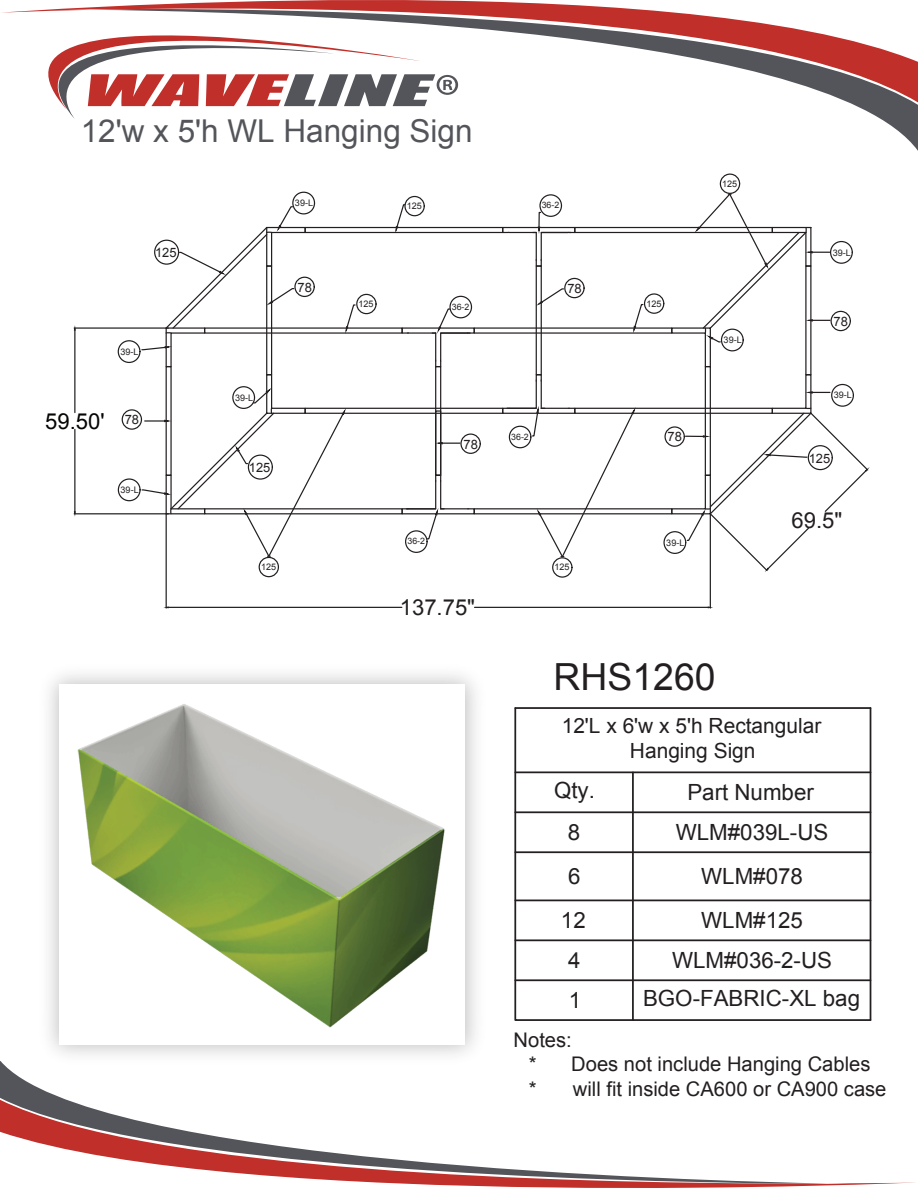
<style>
.page{position:relative;width:918px;height:1188px;background:#fff}
.page>*{position:absolute;margin:0;border:0;box-sizing:border-box;transform-origin:0 0}
.t1{font:37.35px "Arial";color:#231f20}
.t2{font:31.5px "Arial";color:#54555a}
.t3{font:22.35px "Arial";color:#231f20}
.t4{font:22.05px "Arial";color:#231f20}
.t5{font:22.05px "Arial";color:#050504}
.t6{font:20.85px/25px "Arial";color:#231f20;text-align:center}
.t7{font:20.1px/24.3px "Arial";color:#231f20}
.t8{font:12.9px "Arial";color:#231f20}
.t9{font:9px "Arial";color:#231f20}
.t10{font:8.85px "Arial";color:#231f20}
</style>
<div class="page">
<svg style="left:0;top:1100px;width:915px;height:88px"></svg>
<svg style="left:848px;top:102px;width:70px;height:49px"></svg>
<svg style="left:2px;top:0;width:916px;height:102px"></svg>
<svg style="left:39px;top:28px;width:419px;height:91px"></svg>
<img style="left:4px;top:680px;width:472px;height:419px">
<img style="left:54px;top:674px;width:414px;height:406px">
<svg style="left:514px;top:707px;width:358px;height:314px"></svg>
<hr style="left:632px;top:772px;width:2px;height:248px;background:#231f20">
<hr style="left:870px;top:708px;width:1px;height:312px;background:#231f20">
<hr style="left:74px;top:513px;width:94px;height:1px;background:#231f20">
<hr style="left:74px;top:327px;width:94px;height:2px;background:#231f20">
<hr style="left:74px;top:429px;width:1px;height:83px;background:#231f20">
<hr style="left:74px;top:330px;width:1px;height:83px;background:#231f20">
<div style="left:405px;top:530px;width:23px;height:23px;border:1px solid #231f20;border-radius:50%"></div>
<div style="left:449px;top:296px;width:23px;height:22px;border:1px solid #231f20;border-radius:50%"></div>
<div style="left:204px;top:508px;width:199px;height:6px;border:1px solid #231f20"></div>
<div style="left:474px;top:508px;width:198px;height:6px;border:1px solid #231f20"></div>
<div style="left:552px;top:557px;width:21px;height:21px;border:1px solid #231f20;border-radius:50%"></div>
<div style="left:118px;top:340px;width:23px;height:23px;border:1px solid #231f20;border-radius:50%"></div>
<div style="left:118px;top:478px;width:23px;height:23px;border:1px solid #231f20;border-radius:50%"></div>
<div style="left:663px;top:531px;width:23px;height:23px;border:1px solid #231f20;border-radius:50%"></div>
<div style="left:536px;top:374px;width:6px;height:7px;border:1px solid #231f20"></div>
<div style="left:536px;top:260px;width:6px;height:7px;border:1px solid #231f20"></div>
<div style="left:539px;top:194px;width:23px;height:23px;border:1px solid #231f20;border-radius:50%"></div>
<div style="left:305px;top:227px;width:198px;height:6px;border:1px solid #231f20"></div>
<div style="left:305px;top:408px;width:198px;height:6px;border:1px solid #231f20"></div>
<div style="left:574px;top:227px;width:199px;height:6px;border:1px solid #231f20"></div>
<div style="left:574px;top:408px;width:199px;height:6px;border:1px solid #231f20"></div>
<div style="left:720px;top:174px;width:20px;height:20px;border:1px solid #231f20;border-radius:50%"></div>
<div style="left:292px;top:192px;width:23px;height:22px;border:1px solid #231f20;border-radius:50%"></div>
<div style="left:830px;top:241px;width:23px;height:23px;border:1px solid #231f20;border-radius:50%"></div>
<div style="left:259px;top:557px;width:20px;height:20px;border:1px solid #231f20;border-radius:50%"></div>
<div style="left:404px;top:196px;width:21px;height:20px;border:1px solid #231f20;border-radius:50%"></div>
<svg style="left:501px;top:211px;width:75px;height:51px"></svg>
<svg style="left:501px;top:379px;width:134px;height:179px"></svg>
<svg style="left:401px;top:308px;width:74px;height:59px"></svg>
<svg style="left:401px;top:475px;width:74px;height:65px"></svg>
<svg style="left:438px;top:442px;width:22px;height:3px"></svg>
<div style="left:166px;top:366px;width:6px;height:110px;border:1px solid #231f20"></div>
<div style="left:266px;top:265px;width:6px;height:110px;border:1px solid #231f20"></div>
<div style="left:705px;top:366px;width:6px;height:110px;border:1px solid #231f20"></div>
<div style="left:435px;top:366px;width:6px;height:110px;border:1px solid #231f20"></div>
<div style="left:536px;top:265px;width:6px;height:110px;border:1px solid #231f20"></div>
<svg style="left:538px;top:288px;width:27px;height:17px"></svg>
<svg style="left:141px;top:206px;width:165px;height:162px"></svg>
<svg style="left:671px;top:193px;width:159px;height:175px"></svg>
<div style="left:122px;top:409px;width:20px;height:21px;border:1px solid #231f20;border-radius:50%"></div>
<svg style="left:671px;top:374px;width:198px;height:198px"></svg>
<hr style="left:166px;top:514px;width:1px;height:94px;background:#231f20">
<hr style="left:710px;top:514px;width:1px;height:94px;background:#231f20">
<hr style="left:168px;top:607px;width:234px;height:1px;background:#231f20">
<hr style="left:475px;top:607px;width:233px;height:1px;background:#231f20">
<div style="left:460px;top:434px;width:21px;height:20px;border:1px solid #231f20;border-radius:50%"></div>
<div style="left:664px;top:426px;width:21px;height:21px;border:1px solid #231f20;border-radius:50%"></div>
<div style="left:831px;top:311px;width:20px;height:20px;border:1px solid #231f20;border-radius:50%"></div>
<div style="left:564px;top:278px;width:21px;height:20px;border:1px solid #231f20;border-radius:50%"></div>
<div style="left:294px;top:277px;width:21px;height:20px;border:1px solid #231f20;border-radius:50%"></div>
<div style="left:644px;top:293px;width:20px;height:21px;border:1px solid #231f20;border-radius:50%"></div>
<svg style="left:633px;top:303px;width:11px;height:28px"></svg>
<div style="left:356px;top:294px;width:21px;height:20px;border:1px solid #231f20;border-radius:50%"></div>
<svg style="left:345px;top:304px;width:11px;height:28px"></svg>
<svg style="left:395px;top:204px;width:11px;height:27px"></svg>
<svg style="left:141px;top:374px;width:204px;height:183px"></svg>
<hr style="left:145px;top:420px;width:20px;height:2px;background:#231f20">
<h2 class="t2" style="left:81px;top:111px;width:393px">12'w x 5'h WL Hanging Sign</h2>
<p class="t8" style="left:155px;top:244px;width:23px">125</p>
<p class="t9" style="left:295px;top:197px;width:20px">39-L</p>
<p class="t9" style="left:407px;top:200px;width:17px">125</p>
<p class="t10" style="left:542px;top:199px;width:19px">36-2</p>
<p class="t9" style="left:120px;top:346px;width:20px">39-L</p>
<p class="t8" style="left:298px;top:279px;width:16px">78</p>
<p class="t8" style="left:567px;top:280px;width:16px">78</p>
<p class="t9" style="left:359px;top:298px;width:17px">125</p>
<p class="t9" style="left:646px;top:297px;width:17px">125</p>
<p class="t10" style="left:452px;top:301px;width:19px">36-2</p>
<p class="t9" style="left:722px;top:178px;width:17px">125</p>
<p class="t9" style="left:724px;top:334px;width:20px">39-L</p>
<p class="t9" style="left:833px;top:247px;width:20px">39-L</p>
<p class="t8" style="left:834px;top:313px;width:16px">78</p>
<p class="t5" style="left:45px;top:407px;width:61px">59.50'</p>
<p class="t8" style="left:125px;top:411px;width:16px">78</p>
<p class="t9" style="left:121px;top:484px;width:20px">39-L</p>
<p class="t9" style="left:235px;top:392px;width:20px">39-L</p>
<p class="t9" style="left:834px;top:389px;width:20px">39-L</p>
<p class="t8" style="left:249px;top:459px;width:23px">125</p>
<p class="t9" style="left:261px;top:561px;width:17px">125</p>
<p class="t10" style="left:407px;top:535px;width:19px">36-2</p>
<p class="t8" style="left:464px;top:436px;width:16px">78</p>
<p class="t4" style="left:400px;top:593px;width:77px">137.75"</p>
<p class="t10" style="left:511px;top:431px;width:19px">36-2</p>
<p class="t9" style="left:554px;top:561px;width:17px">125</p>
<p class="t8" style="left:668px;top:428px;width:16px">78</p>
<p class="t9" style="left:666px;top:537px;width:20px">39-L</p>
<p class="t8" style="left:809px;top:450px;width:23px">125</p>
<p class="t4" style="left:792px;top:505px;width:52px">69.5"</p>
<h1 class="t1" style="left:554px;top:652px;width:163px">RHS1260</h1>
<p class="t6" style="left:562px;top:713px;width:261px">12'L x 6'w x 5'h Rectangular<br>Hanging Sign</p>
<p class="t3" style="left:554px;top:776px;width:42px">Qty.</p>
<p class="t3" style="left:687px;top:778px;width:128px">Part Number</p>
<p class="t3" style="left:568px;top:818px;width:14px">8</p>
<p class="t3" style="left:676px;top:818px;width:154px">WLM#039L-US</p>
<p class="t3" style="left:568px;top:862px;width:14px">6</p>
<p class="t3" style="left:701px;top:862px;width:103px">WLM#078</p>
<p class="t3" style="left:561px;top:906px;width:26px">12</p>
<p class="t3" style="left:701px;top:906px;width:103px">WLM#125</p>
<p class="t3" style="left:568px;top:946px;width:14px">4</p>
<p class="t3" style="left:672px;top:946px;width:161px">WLM#036-2-US</p>
<p class="t3" style="left:569px;top:986px;width:14px">1</p>
<p class="t3" style="left:643px;top:984px;width:219px">BGO-FABRIC-XL bag</p>
<p class="t7" style="left:529px;top:1028px;width:359px;text-indent:-15px">Notes:<br>* Does not include Hanging Cables<br>* will fit inside CA600 or CA900 case</p>
</div>
